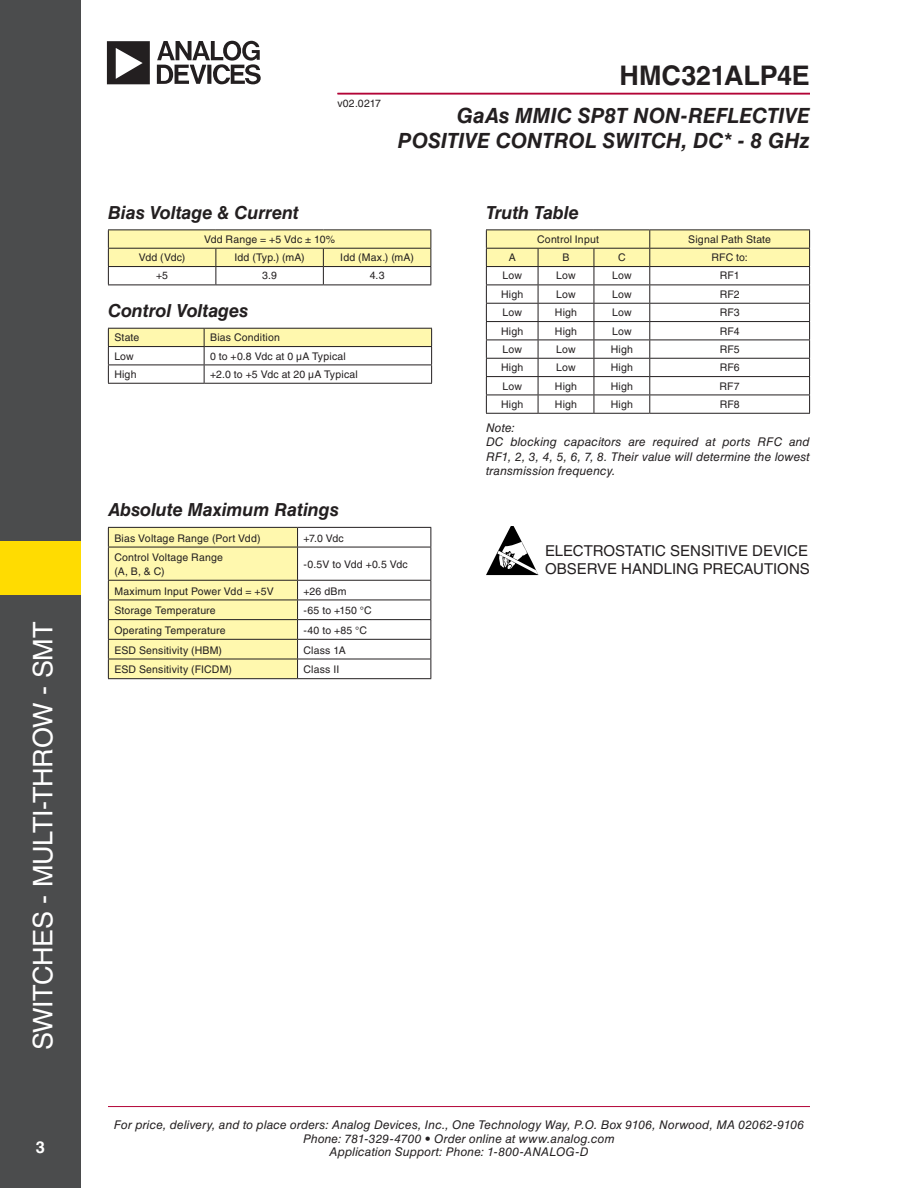
<style>
.page{position:relative;width:918px;height:1188px;background:#fff}
.page>*{position:absolute;margin:0;border:0;box-sizing:border-box;transform-origin:0 0}
.t1{font:27px "Helvetica LT Std";letter-spacing:-.01em;color:#fff}
.t2{font:700 27px "Helvetica LT Std";letter-spacing:-.005em;color:#231f20}
.t3{font:italic 700 21px "Helvetica LT Std";color:#231f20}
.t4{font:italic 700 18px "Helvetica LT Std";letter-spacing:-.005em;color:#231f20}
.t5{font:700 16.5px "Helvetica LT Std";color:#fff}
.t6{font:15px "Helvetica LT Std";letter-spacing:-.005em;color:#231f20}
.t7{font:italic 12px/14.4px "Helvetica LT Std";letter-spacing:.01em;color:#231f20;text-align:justify}
.t8{font:10.5px "Helvetica LT Std";letter-spacing:.015em;color:#231f20}
</style>
<div class="page">
<div style="left:0;top:0;width:81px;height:1188px;background:#4b4c4d"></div>
<div style="left:0;top:541px;width:81px;height:54px;background:#ffdc01"></div>
<hr style="left:108px;top:1106px;width:702px;height:1px;background:#b30437">
<svg style="left:107px;top:41px;width:154px;height:43px"></svg>
<svg style="left:108px;top:230px;width:323px;height:55px"></svg>
<hr style="left:108px;top:285px;width:108px;height:1px;background:#231f20">
<hr style="left:216px;top:285px;width:107px;height:1px;background:#231f20">
<hr style="left:323px;top:285px;width:108px;height:1px;background:#231f20">
<svg style="left:108px;top:328px;width:324px;height:55px"></svg>
<hr style="left:108px;top:383px;width:96px;height:1px;background:#231f20">
<hr style="left:204px;top:383px;width:228px;height:1px;background:#231f20">
<svg style="left:486px;top:230px;width:324px;height:183px"></svg>
<hr style="left:486px;top:413px;width:52px;height:1px;background:#231f20">
<hr style="left:538px;top:413px;width:56px;height:1px;background:#231f20">
<hr style="left:594px;top:413px;width:56px;height:1px;background:#231f20">
<hr style="left:650px;top:413px;width:160px;height:1px;background:#231f20">
<hr style="left:298px;top:527px;width:133px;height:1px;background:#231f20">
<svg style="left:430px;top:528px;width:1px;height:19px"></svg>
<hr style="left:298px;top:547px;width:133px;height:1px;background:#231f20">
<hr style="left:430px;top:547px;width:1px;height:33px;background:#231f20">
<hr style="left:298px;top:580px;width:133px;height:1px;background:#231f20">
<hr style="left:298px;top:600px;width:133px;height:1px;background:#231f20">
<hr style="left:298px;top:619px;width:133px;height:1px;background:#231f20">
<hr style="left:298px;top:639px;width:133px;height:1px;background:#231f20">
<svg style="left:108px;top:527px;width:190px;height:151px;background:#f3eca6"></svg>
<svg style="left:430px;top:581px;width:1px;height:97px"></svg>
<hr style="left:108px;top:659px;width:190px;height:1px;background:#231f20">
<hr style="left:108px;top:678px;width:190px;height:1px;background:#231f20">
<hr style="left:298px;top:659px;width:133px;height:1px;background:#231f20">
<hr style="left:298px;top:678px;width:133px;height:1px;background:#231f20">
<svg style="left:486px;top:527px;width:52px;height:48px"></svg>
<hr style="left:338px;top:93px;width:472px;height:1px;background:#b30437">
<h1 class="t1" style="left:27px;top:1050px;width:430px;rotate:-90deg">SWITCHES - MULTI-THROW - SMT</h1>
<h3 class="t5" style="left:36px;top:1138px;width:11px">3</h3>
<p class="t8" style="left:337px;top:97px;width:45px">v02.0217</p>
<p class="t2" style="left:620px;top:59px;width:192px">HMC321ALP4E</p>
<p class="t3" style="left:457px;top:103px;width:355px">GaAs MMIC SP8T NON-REFLECTIVE</p>
<p class="t3" style="left:398px;top:128px;width:414px">POSITIVE CONTROL SWITCH, DC* - 8 GHz</p>
<p class="t4" style="left:108px;top:201px;width:192px">Bias Voltage &amp; Current</p>
<p class="t4" style="left:486px;top:201px;width:94px">Truth Table</p>
<p class="t8" style="left:204px;top:233px;width:133px">Vdd Range = +5 Vdc ± 10%</p>
<p class="t8" style="left:139px;top:251px;width:48px">Vdd (Vdc)</p>
<p class="t8" style="left:234px;top:251px;width:72px">Idd (Typ.) (mA)</p>
<p class="t8" style="left:340px;top:251px;width:75px">Idd (Max.) (mA)</p>
<p class="t8" style="left:156px;top:270px;width:14px">+5</p>
<p class="t8" style="left:262px;top:270px;width:16px">3.9</p>
<p class="t8" style="left:370px;top:270px;width:16px">4.3</p>
<p class="t4" style="left:108px;top:300px;width:142px">Control Voltages</p>
<p class="t8" style="left:114px;top:331px;width:27px">State</p>
<p class="t8" style="left:210px;top:331px;width:71px">Bias Condition</p>
<p class="t8" style="left:114px;top:350px;width:21px">Low</p>
<p class="t8" style="left:210px;top:350px;width:137px">0 to +0.8 Vdc at 0 µA Typical</p>
<p class="t8" style="left:114px;top:368px;width:24px">High</p>
<p class="t8" style="left:210px;top:368px;width:149px">+2.0 to +5 Vdc at 20 µA Typical</p>
<p class="t4" style="left:108px;top:499px;width:232px">Absolute Maximum Ratings</p>
<p class="t8" style="left:114px;top:532px;width:148px">Bias Voltage Range (Port Vdd)</p>
<p class="t8" style="left:304px;top:532px;width:42px">+7.0 Vdc</p>
<p class="t8" style="left:114px;top:552px;width:110px">Control Voltage Range</p>
<p class="t8" style="left:114px;top:565px;width:52px">(A, B, &amp; C)</p>
<p class="t8" style="left:304px;top:558px;width:106px">-0.5V to Vdd +0.5 Vdc</p>
<p class="t8" style="left:114px;top:585px;width:161px">Maximum Input Power Vdd = +5V</p>
<p class="t8" style="left:304px;top:585px;width:44px">+26 dBm</p>
<p class="t8" style="left:114px;top:604px;width:103px">Storage Temperature</p>
<p class="t8" style="left:304px;top:604px;width:70px">-65 to +150 °C</p>
<p class="t8" style="left:114px;top:624px;width:113px">Operating Temperature</p>
<p class="t8" style="left:304px;top:624px;width:65px">-40 to +85 °C</p>
<p class="t8" style="left:114px;top:644px;width:109px">ESD Sensitivity (HBM)</p>
<p class="t8" style="left:304px;top:644px;width:44px">Class 1A</p>
<p class="t8" style="left:114px;top:664px;width:119px">ESD Sensitivity (FICDM)</p>
<p class="t8" style="left:304px;top:664px;width:37px">Class II</p>
<p class="t8" style="left:537px;top:233px;width:63px">Control Input</p>
<p class="t8" style="left:688px;top:233px;width:84px">Signal Path State</p>
<p class="t8" style="left:509px;top:251px;width:9px">A</p>
<p class="t8" style="left:563px;top:251px;width:9px">B</p>
<p class="t8" style="left:618px;top:251px;width:9px">C</p>
<p class="t8" style="left:712px;top:251px;width:38px">RFC to:</p>
<p class="t8" style="left:502px;top:270px;width:21px">Low</p>
<p class="t8" style="left:556px;top:270px;width:21px">Low</p>
<p class="t8" style="left:612px;top:270px;width:21px">Low</p>
<p class="t8" style="left:720px;top:270px;width:21px">RF1</p>
<p class="t8" style="left:501px;top:288px;width:24px">High</p>
<p class="t8" style="left:556px;top:288px;width:21px">Low</p>
<p class="t8" style="left:612px;top:288px;width:21px">Low</p>
<p class="t8" style="left:720px;top:288px;width:22px">RF2</p>
<p class="t8" style="left:502px;top:306px;width:21px">Low</p>
<p class="t8" style="left:555px;top:306px;width:24px">High</p>
<p class="t8" style="left:612px;top:306px;width:21px">Low</p>
<p class="t8" style="left:720px;top:306px;width:22px">RF3</p>
<p class="t8" style="left:501px;top:325px;width:24px">High</p>
<p class="t8" style="left:555px;top:325px;width:24px">High</p>
<p class="t8" style="left:612px;top:325px;width:21px">Low</p>
<p class="t8" style="left:720px;top:325px;width:21px">RF4</p>
<p class="t8" style="left:502px;top:343px;width:21px">Low</p>
<p class="t8" style="left:556px;top:343px;width:21px">Low</p>
<p class="t8" style="left:611px;top:343px;width:24px">High</p>
<p class="t8" style="left:720px;top:343px;width:21px">RF5</p>
<p class="t8" style="left:501px;top:361px;width:24px">High</p>
<p class="t8" style="left:556px;top:361px;width:21px">Low</p>
<p class="t8" style="left:611px;top:361px;width:24px">High</p>
<p class="t8" style="left:720px;top:361px;width:22px">RF6</p>
<p class="t8" style="left:502px;top:380px;width:21px">Low</p>
<p class="t8" style="left:555px;top:380px;width:24px">High</p>
<p class="t8" style="left:611px;top:380px;width:24px">High</p>
<p class="t8" style="left:720px;top:380px;width:22px">RF7</p>
<p class="t8" style="left:501px;top:398px;width:24px">High</p>
<p class="t8" style="left:555px;top:398px;width:24px">High</p>
<p class="t8" style="left:611px;top:398px;width:24px">High</p>
<p class="t8" style="left:720px;top:398px;width:22px">RF8</p>
<p class="t7" style="left:486px;top:421px;width:30px">Note:</p>
<p class="t7" style="left:486px;top:435px;width:326px">DC blocking capacitors are required at ports RFC and RF1, 2, 3, 4, 5, 6, 7, 8. Their value will determine the lowest transmission frequency.</p>
<p class="t6" style="left:545px;top:542px;width:264px">ELECTROSTATIC SENSITIVE DEVICE</p>
<p class="t6" style="left:545px;top:560px;width:266px">OBSERVE HANDLING PRECAUTIONS</p>
<p class="t7" style="left:114px;top:1118px;width:692px">For price, delivery, and to place orders: Analog Devices, Inc., One Technology Way, P.O. Box 9106, Norwood, MA 02062-9106</p>
<p class="t7" style="left:303px;top:1131px;width:313px">Phone: 781-329-4700 • Order online at www.analog.com</p>
<p class="t7" style="left:330px;top:1145px;width:260px">Application Support: Phone: 1-800-ANALOG-D</p>
</div>
